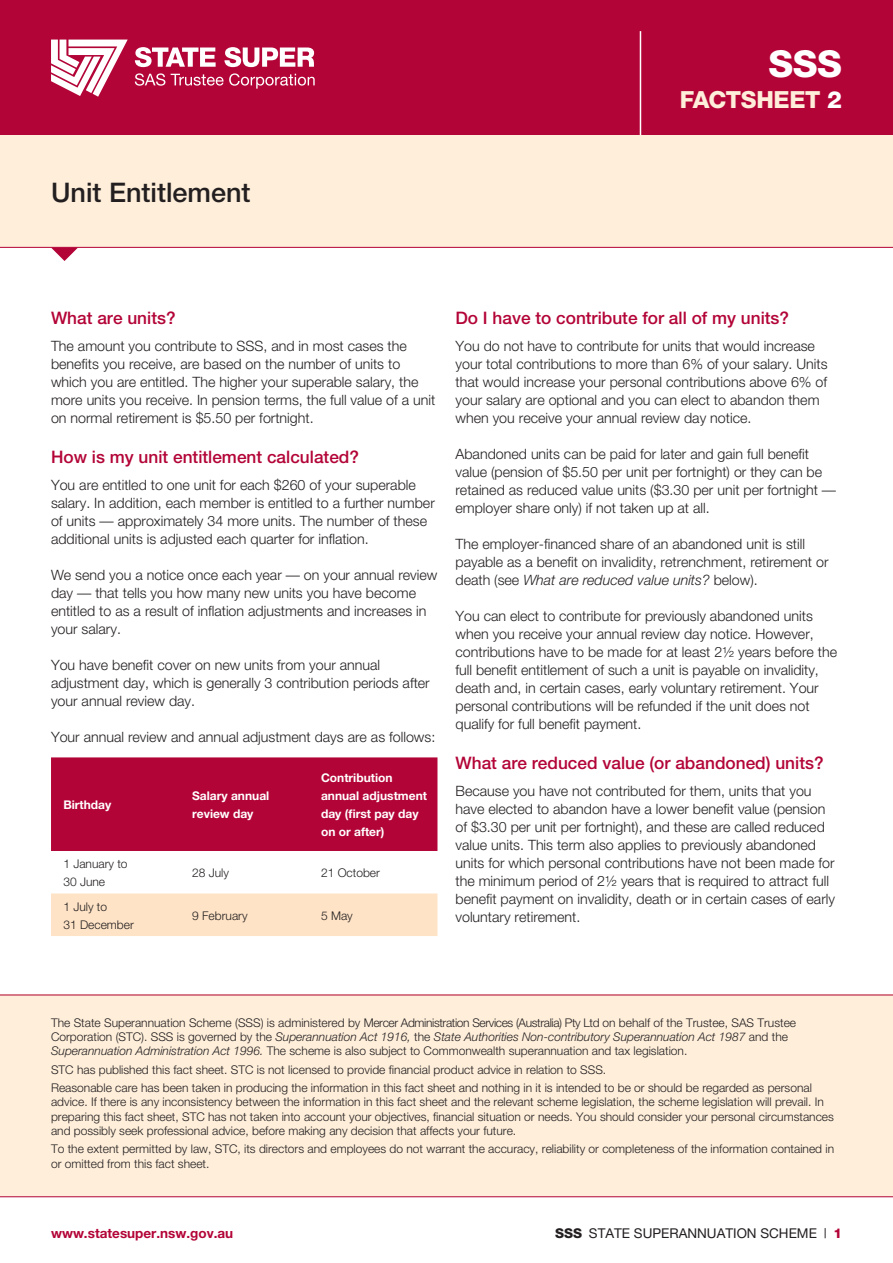
<style>
.page{position:relative;width:893px;height:1263px;background:#fff}
.page>*{position:absolute;margin:0;border:0;box-sizing:border-box;transform-origin:0 0}
.t1{font:800 37.2px "Helvetica Neue";color:#fff}
.t2{font:500 27px "Helvetica Neue";color:#231f20}
.t3{font:800 23.7px "Helvetica Neue";letter-spacing:-.015em;color:#feeeda}
.Body_Text{font:500 17.25px "Helvetica Neue";color:#b30437}
.Body_Text-2{font:300 14.25px/18px "Helvetica Neue";color:#231f20}
.t4{font:13.5px "Helvetica Neue";color:#231f20}
.t5{font:700 13.5px "Helvetica Neue";color:#b30437}
.Body_Text-3{font:300 12px/14.2px "Helvetica Neue";color:#231f20}
.Body_Text-4{font:700 12px/18px "Helvetica Neue";color:#fff}
.s1{color:#fff}
.s2{font-style:italic}
.s3{font-weight:800}
.s4{font-weight:800;color:#b30437}
</style>
<div class="page">
<div style="left:0;top:995px;width:893px;height:202px;background:#feeeda"></div>
<div style="left:0;top:135px;width:893px;height:112px;background:#feeeda"></div>
<hr style="left:0;top:995px;width:893px;height:1px;background:#b30437">
<hr style="left:0;top:1196px;width:893px;height:1px;background:#b30437">
<svg style="left:51px;top:248px;width:27px;height:13px"></svg>
<hr style="left:0;top:247px;width:893px;height:1px;background:#b30437">
<div style="left:0;top:0;width:893px;height:135px;background:#b30437"></div>
<svg style="left:135px;top:47px;width:81px;height:20px"></svg>
<svg style="left:51px;top:40px;width:77px;height:57px"></svg>
<svg style="left:135px;top:73px;width:30px;height:13px"></svg>
<svg style="left:171px;top:73px;width:144px;height:16px"></svg>
<svg style="left:224px;top:47px;width:90px;height:20px"></svg>
<hr style="left:640px;top:31px;width:1px;height:104px;background:#fff">
<div style="left:51px;top:757px;width:386px;height:94px;background:#b30437"></div>
<div style="left:51px;top:893px;width:386px;height:43px;background:#fee3c6"></div>
<h1 class="t2" style="left:51px;top:176px;width:201px">Unit Entitlement</h1>
<h1 class="t1" style="left:768px;top:41px;width:75px">SSS</h1>
<h3 class="t3" style="left:680px;top:85px;width:164px">FACTSHEET <span class="s1">2</span></h3>
<p class="Body_Text" style="left:51px;top:307px;width:126px">What are units?</p>
<p class="Body_Text-2" style="left:51px;top:336px;width:386px">The amount you contribute to SSS, and in most cases the benefits you receive, are based on the number of units to which you are entitled. The higher your superable salary, the more units you receive. In pension terms, the full value of a unit on normal retirement is $5.50 per fortnight.</p>
<p class="Body_Text" style="left:51px;top:447px;width:310px">How is my unit entitlement calculated?</p>
<p class="Body_Text-2" style="left:51px;top:476px;width:385px">You are entitled to one unit for each $260 of your superable salary. In addition, each member is entitled to a further number of units — approximately 34 more units. The number of these additional units is adjusted each quarter for inflation.</p>
<p class="Body_Text-2" style="left:51px;top:566px;width:388px">We send you a notice once each year — on your annual review day — that tells you how many new units you have become entitled to as a result of inflation adjustments and increases in your salary.</p>
<p class="Body_Text-2" style="left:51px;top:656px;width:380px">You have benefit cover on new units from your annual adjustment day, which is generally 3 contribution periods after your annual review day.</p>
<p class="Body_Text-2" style="left:51px;top:728px;width:386px">Your annual review and annual adjustment days are as follows:</p>
<p class="Body_Text-4" style="left:63px;top:795px;width:50px">Birthday</p>
<p class="Body_Text-4" style="left:192px;top:786px;width:79px">Salary annual review day</p>
<p class="Body_Text-4" style="left:321px;top:768px;width:107px">Contribution annual adjustment day (first pay day on or after)</p>
<p class="Body_Text-3" style="left:63px;top:856px;width:66px">1 January to</p>
<p class="Body_Text-3" style="left:63px;top:874px;width:43px">30 June</p>
<p class="Body_Text-3" style="left:63px;top:899px;width:45px">1 July to</p>
<p class="Body_Text-3" style="left:63px;top:917px;width:72px">31 December</p>
<p class="Body_Text-3" style="left:192px;top:865px;width:38px">28 July</p>
<p class="Body_Text-3" style="left:321px;top:865px;width:60px">21 October</p>
<p class="Body_Text-3" style="left:192px;top:908px;width:57px">9 February</p>
<p class="Body_Text-3" style="left:321px;top:908px;width:33px">5 May</p>
<p class="Body_Text" style="left:455px;top:307px;width:335px">Do I have to contribute for all of my units?</p>
<p class="Body_Text-2" style="left:455px;top:336px;width:374px">You do not have to contribute for units that would increase your total contributions to more than 6% of your salary. Units that would increase your personal contributions above 6% of your salary are optional and you can elect to abandon them when you receive your annual review day notice.</p>
<p class="Body_Text-2" style="left:455px;top:444px;width:382px">Abandoned units can be paid for later and gain full benefit value (pension of $5.50 per unit per fortnight) or they can be retained as reduced value units ($3.30 per unit per fortnight — employer share only) if not taken up at all.</p>
<p class="Body_Text-2" style="left:455px;top:534px;width:374px">The employer-financed share of an abandoned unit is still payable as a benefit on invalidity, retrenchment, retirement or death (see <span class="s2">What are reduced value units?</span> below).</p>
<p class="Body_Text-2" style="left:455px;top:606px;width:383px">You can elect to contribute for previously abandoned units when you receive your annual review day notice. However, contributions have to be made for at least 2½ years before the full benefit entitlement of such a unit is payable on invalidity, death and, in certain cases, early voluntary retirement. Your personal contributions will be refunded if the unit does not qualify for full benefit payment.</p>
<p class="Body_Text" style="left:455px;top:753px;width:370px">What are reduced value (or abandoned) units?</p>
<p class="Body_Text-2" style="left:455px;top:782px;width:381px">Because you have not contributed for them, units that you have elected to abandon have a lower benefit value (pension of $3.30 per unit per fortnight), and these are called reduced value units. This term also applies to previously abandoned units for which personal contributions have not been made for the minimum period of 2½ years that is required to attract full benefit payment on invalidity, death or in certain cases of early voluntary retirement.</p>
<p class="Body_Text-3" style="left:51px;top:1015px;width:747px">The State Superannuation Scheme (SSS) is administered by Mercer Administration Services (Australia) Pty Ltd on behalf of the Trustee, SAS Trustee<br>Corporation (STC). SSS is governed by the <span class="s2">Superannuation Act 1916,</span> the <span class="s2">State Authorities Non-contributory Superannuation Act 1987</span> and the<br><span class="s2">Superannuation Administration Act 1996.</span> The scheme is also subject to Commonwealth superannuation and tax legislation.</p>
<p class="Body_Text-3" style="left:51px;top:1060px;width:762px;line-height:18.5px">STC has published this fact sheet. STC is not licensed to provide financial product advice in relation to SSS.<br>Reasonable care has been taken in producing the information in this fact sheet and nothing in it is intended to be or should be regarded as personal</p>
<p class="Body_Text-3" style="left:51px;top:1095px;width:784px">advice. If there is any inconsistency between the information in this fact sheet and the relevant scheme legislation, the scheme legislation will prevail. In preparing this fact sheet, STC has not taken into account your objectives, financial situation or needs. You should consider your personal circumstances and possibly seek professional advice, before making any decision that affects your future.</p>
<p class="Body_Text-3" style="left:51px;top:1142px;width:785px">To the extent permitted by law, STC, its directors and employees do not warrant the accuracy, reliability or completeness of the information contained in or omitted from this fact sheet.</p>
<p class="t5" style="left:51px;top:1224px;width:184px">www.statesuper.nsw.gov.au</p>
<p class="t4" style="left:555px;top:1225px;width:288px"><span class="s3">SSS</span> STATE SUPERANNUATION SCHEME | <span class="s4">1</span></p>
</div>
